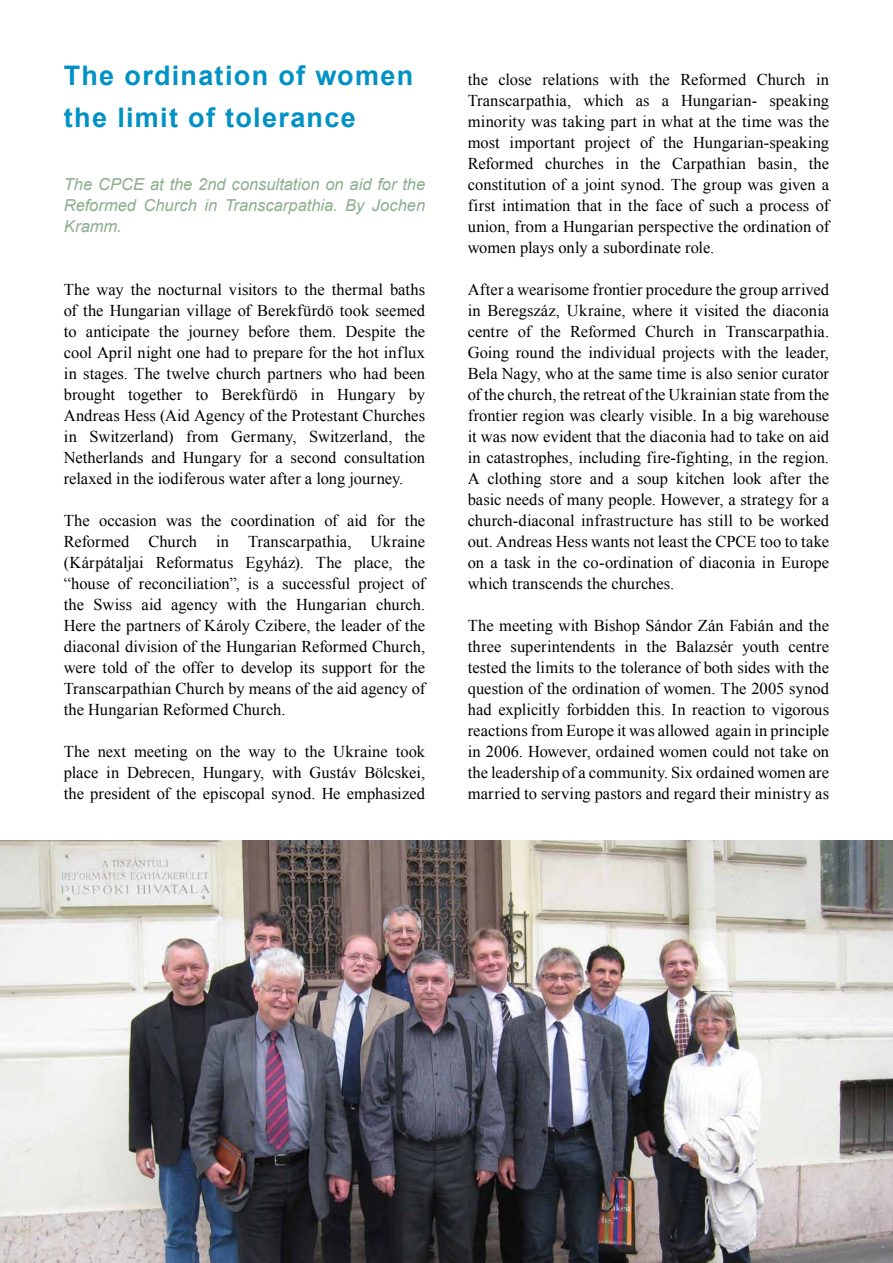
<style>
.page{position:relative;width:893px;height:1263px;background:#fff}
.page>*{position:absolute;margin:0;border:0;box-sizing:border-box;transform-origin:0 0}
.t1{font:700 27px/42px "Arial";letter-spacing:.05em;color:#0092c5}
.t2{font:16.5px/21px "Times New Roman";color:#000;text-align:justify}
.t3{font:italic 16.5px/21px "Arial";color:#8caf8d;text-align:justify}
</style>
<div class="page">
<img style="left:0;top:841px;width:893px;height:422px">
<h1 class="t1" style="left:64px;top:55px;width:351px">The ordination of women the limit of tolerance</h1>
<p class="t3" style="left:64px;top:174px;width:363px">The CPCE at the 2nd consultation on aid for the Reformed Church in Transcarpathia. By Jochen Kramm.</p>
<p class="t2" style="left:64px;top:279px;width:363px">The way the nocturnal visitors to the thermal baths of the Hungarian village of Berekfürdö took seemed to anticipate the journey before them. Despite the cool April night one had to prepare for the hot influx in stages. The twelve church partners who had been brought together to Berekfürdö in Hungary by Andreas Hess (Aid Agency of the Protestant Churches in Switzerland) from Germany, Switzerland, the Netherlands and Hungary for a second consultation relaxed in the iodiferous water after a long journey.</p>
<p class="t2" style="left:64px;top:510px;width:363px">The occasion was the coordination of aid for the Reformed Church in Transcarpathia, Ukraine (Kárpátaljai Reformatus Egyház). The place, the “house of reconciliation”, is a successful project of the Swiss aid agency with the Hungarian church.<br>Here the partners of Károly Czibere, the leader of the diaconal division of the Hungarian Reformed Church, were told of the offer to develop its support for the Transcarpathian Church by means of the aid agency of the Hungarian Reformed Church.</p>
<p class="t2" style="left:64px;top:741px;width:363px">The next meeting on the way to the Ukraine took place in Debrecen, Hungary, with Gustáv Bölcskei, the president of the episcopal synod. He emphasized</p>
<p class="t2" style="left:468px;top:69px;width:363px">the close relations with the Reformed Church in Transcarpathia, which as a Hungarian- speaking minority was taking part in what at the time was the most important project of the Hungarian-speaking Reformed churches in the Carpathian basin, the constitution of a joint synod. The group was given a first intimation that in the face of such a process of union, from a Hungarian perspective the ordination of women plays only a subordinate role.</p>
<p class="t2" style="left:468px;top:279px;width:363px">After a wearisome frontier procedure the group arrived in Beregszáz, Ukraine, where it visited the diaconia centre of the Reformed Church in Transcarpathia.<br>Going round the individual projects with the leader, Bela Nagy, who at the same time is also senior curator of the church, the retreat of the Ukrainian state from the frontier region was clearly visible. In a big warehouse it was now evident that the diaconia had to take on aid in catastrophes, including fire-fighting, in the region.<br>A clothing store and a soup kitchen look after the basic needs of many people. However, a strategy for a church-diaconal infrastructure has still to be worked out. Andreas Hess wants not least the CPCE too to take on a task in the co-ordination of diaconia in Europe which transcends the churches.</p>
<p class="t2" style="left:468px;top:615px;width:363px">The meeting with Bishop Sándor Zán Fabián and the three superintendents in the Balazsér youth centre tested the limits to the tolerance of both sides with the question of the ordination of women. The 2005 synod had explicitly forbidden this. In reaction to vigorous reactions from Europe it was allowed again in principle in 2006. However, ordained women could not take on the leadership of a community. Six ordained women are married to serving pastors and regard their ministry as</p>
</div>
